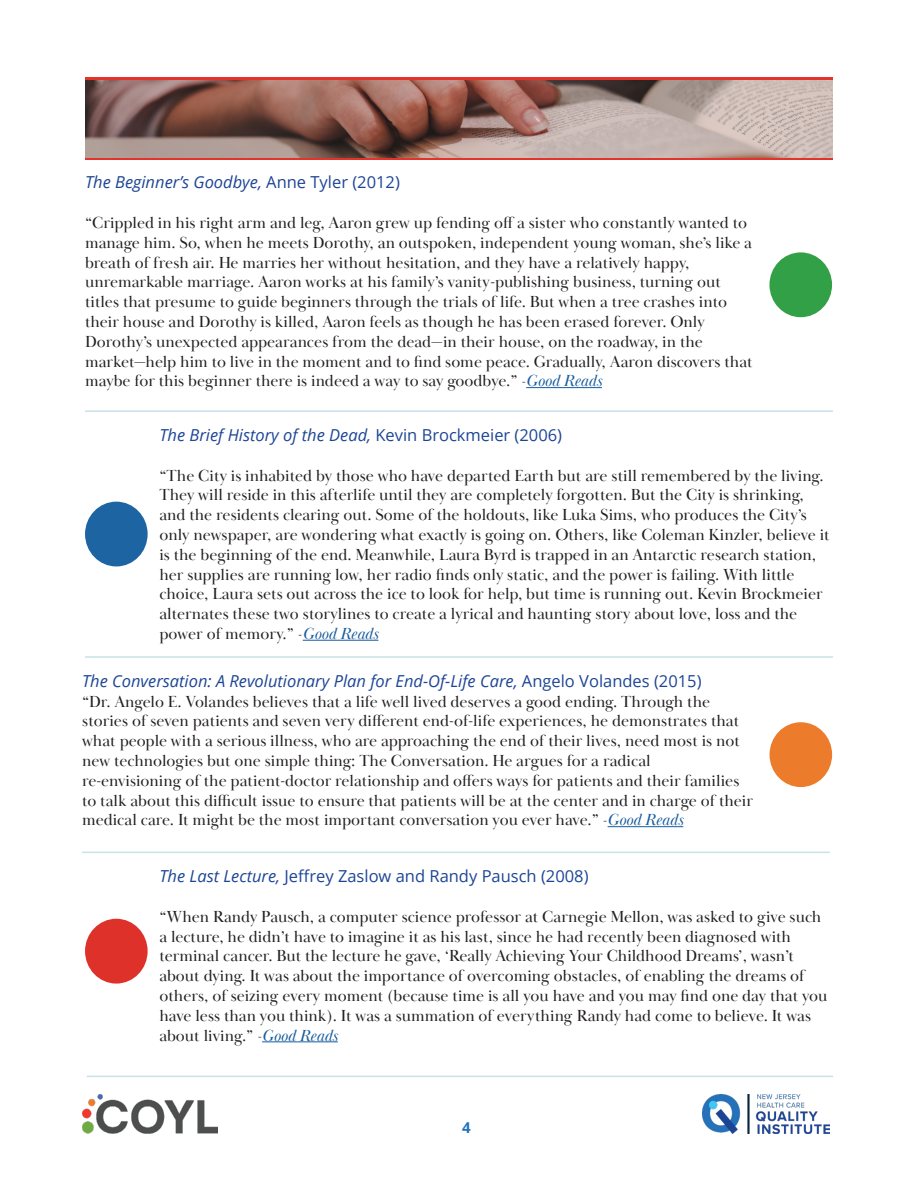
<style>
.page{position:relative;width:918px;height:1188px;background:#fff}
.page>*{position:absolute;margin:0;border:0;box-sizing:border-box;transform-origin:0 0}
.t1{font:16.5px/19.8px "Baskerville Display PT";color:#231f20}
.t2{font:italic 16.5px "Open Sans";color:#1d4595}
.t3{font:16.5px "Open Sans";color:#1d4595}
.t4{font:700 15px "Open Sans";color:#2173ba}
.s1{font-style:normal}
.s2{font-style:italic}
.s3{font-style:italic;color:#175d9e}
</style>
<div class="page">
<img style="left:82px;top:1095px;width:135px;height:39px">
<img style="left:702px;top:1095px;width:128px;height:39px">
<hr style="left:87px;top:1076px;width:746px;height:1px;background:#c9e2e9">
<hr style="left:85px;top:158px;width:748px;height:1px;background:#e3332a">
<img style="left:85px;top:80px;width:748px;height:78px">
<hr style="left:85px;top:77px;width:748px;height:3px;background:#e3332a">
<div style="left:769px;top:252px;width:63px;height:65px;background:#32a047;border-radius:50%"></div>
<hr style="left:526px;top:387px;width:76px;height:1px;background:#175d9e">
<div style="left:85px;top:502px;width:63px;height:64px;background:#1d64a2;border-radius:50%"></div>
<div style="left:770px;top:722px;width:62px;height:65px;background:#ec7c2b;border-radius:50%"></div>
<hr style="left:303px;top:640px;width:75px;height:1px;background:#175d9e">
<hr style="left:85px;top:410px;width:748px;height:2px;background:#c9e2e9">
<hr style="left:85px;top:656px;width:748px;height:2px;background:#c9e2e9">
<hr style="left:608px;top:826px;width:75px;height:1px;background:#175d9e">
<div style="left:85px;top:919px;width:63px;height:65px;background:#de3129;border-radius:50%"></div>
<hr style="left:82px;top:852px;width:748px;height:1px;background:#c9e2e9">
<hr style="left:262px;top:1041px;width:76px;height:1px;background:#175d9e">
<p class="t2" style="left:85px;top:171px;width:316px">The Beginner’s Goodbye, <span class="s1">Anne Tyler (2012)</span></p>
<p class="t1" style="left:85px;top:213px;width:669px">“Crippled in his right arm and leg, Aaron grew up fending off a sister who constantly wanted to manage him. So, when he meets Dorothy, an outspoken, independent young woman, she’s like a breath of fresh air. He marries her without hesitation, and they have a relatively happy,</p>
<p class="t1" style="left:85px;top:272px;width:638px">unremarkable marriage. Aaron works at his family’s vanity-publishing business, turning out</p>
<p class="t1" style="left:85px;top:292px;width:644px">titles that presume to guide beginners through the trials of life. But when a tree crashes into their house and Dorothy is killed, Aaron feels as though he has been erased forever. Only</p>
<p class="t1" style="left:85px;top:332px;width:619px">Dorothy’s unexpected appearances from the dead—in their house, on the roadway, in the</p>
<p class="t1" style="left:85px;top:352px;width:669px">market—help him to live in the moment and to find some peace. Gradually, Aaron discovers that maybe for this beginner there is indeed a way to say goodbye.” <span class="s2">-</span><span class="s3">Good Reads</span></p>
<p class="t2" style="left:159px;top:424px;width:404px">The Brief History of the Dead, <span class="s1">Kevin Brockmeier (2006)</span></p>
<p class="t1" style="left:159px;top:466px;width:672px">“The City is inhabited by those who have departed Earth but are still remembered by the living.<br>They will reside in this afterlife until they are completely forgotten. But the City is shrinking, and the residents clearing out. Some of the holdouts, like Luka Sims, who produces the City’s only newspaper, are wondering what exactly is going on. Others, like Coleman Kinzler, believe it is the beginning of the end. Meanwhile, Laura Byrd is trapped in an Antarctic research station, her supplies are running low, her radio finds only static, and the power is failing. With little choice, Laura sets out across the ice to look for help, but time is running out. Kevin Brockmeier alternates these two storylines to create a lyrical and haunting story about love, loss and the power of memory.” <span class="s2">-</span><span class="s3">Good Reads</span></p>
<p class="t2" style="left:82px;top:670px;width:621px">The Conversation: A Revolutionary Plan for End-Of-Life Care, <span class="s1">Angelo Volandes (2015)</span></p>
<p class="t1" style="left:82px;top:692px;width:660px">“Dr. Angelo E. Volandes believes that a life well lived deserves a good ending. Through the stories of seven patients and seven very different end-of-life experiences, he demonstrates that what people with a serious illness, who are approaching the end of their lives, need most is not new technologies but one simple thing: The Conversation. He argues for a radical</p>
<p class="t1" style="left:82px;top:771px;width:673px">re-envisioning of the patient-doctor relationship and offers ways for patients and their families to talk about this difficult issue to ensure that patients will be at the center and in charge of their medical care. It might be the most important conversation you ever have.” <span class="s2">-</span><span class="s3">Good Reads</span></p>
<p class="t3" style="left:159px;top:865px;width:431px"><span class="s2">The Last Lecture,</span> Jeffrey Zaslow and Randy Pausch (2008)</p>
<p class="t1" style="left:159px;top:907px;width:664px">“When Randy Pausch, a computer science professor at Carnegie Mellon, was asked to give such a lecture, he didn’t have to imagine it as his last, since he had recently been diagnosed with</p>
<p class="t1" style="left:159px;top:947px;width:670px">terminal cancer. But the lecture he gave, ‘Really Achieving Your Childhood Dreams’, wasn’t about dying. It was about the importance of overcoming obstacles, of enabling the dreams of others, of seizing every moment (because time is all you have and you may find one day that you have less than you think). It was a summation of everything Randy had come to believe. It was about living.” <span class="s2">-</span><span class="s3">Good Reads</span></p>
<p class="t4" style="left:462px;top:1117px;width:10px">4</p>
</div>
